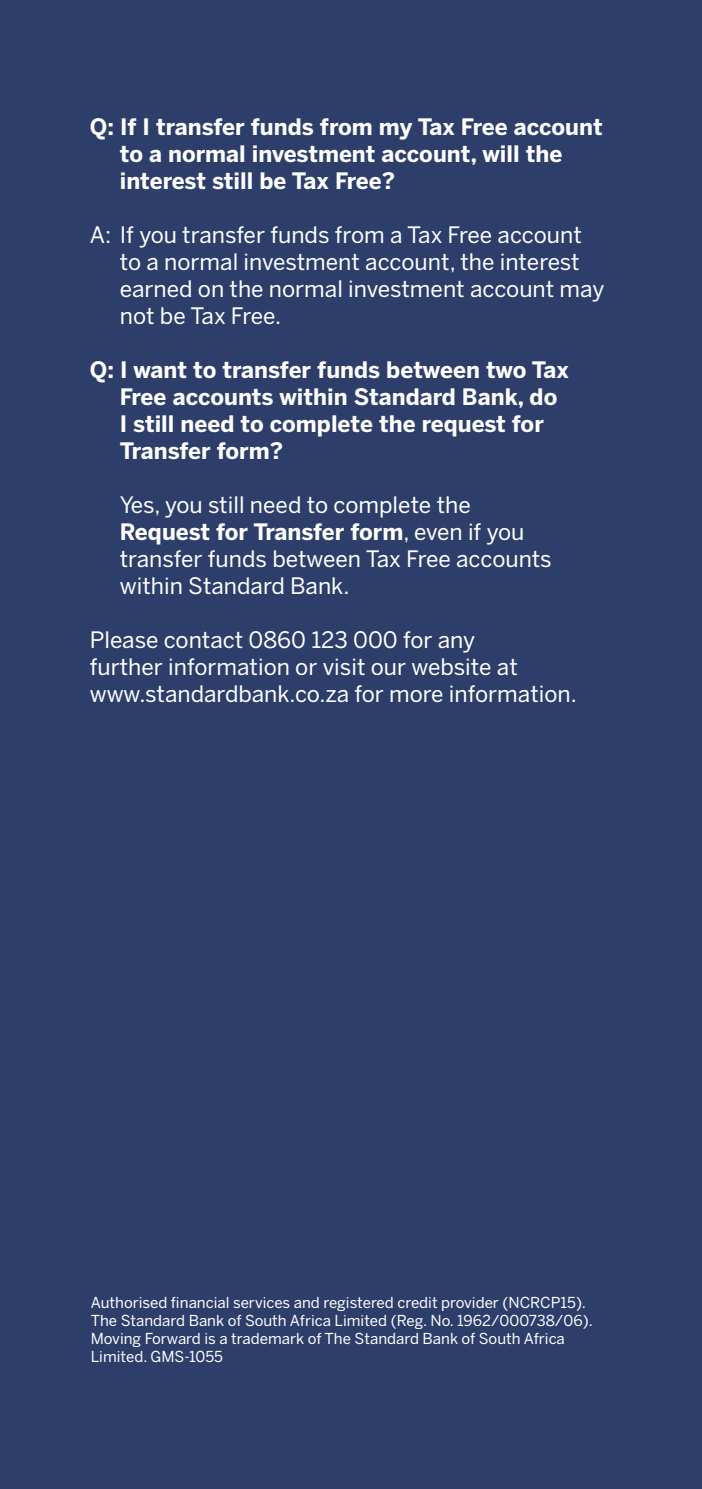
<style>
.page{position:relative;width:702px;height:1489px;background:#fff}
.page>*{position:absolute;margin:0;border:0;box-sizing:border-box;transform-origin:0 0}
.t1{font:22.5px/27px "Benton Sans";color:#fff}
.t2{font:700 22.5px/27px "Benton Sans";color:#fff}
.t3{font:15px/18px "Benton Sans";color:#fff}
.s1{font-weight:700}
</style>
<div class="page">
<div style="left:0;top:0;width:701px;height:1488px;background:#2d3e6b"></div>
<p class="t2" style="left:120px;top:113px;width:484px;text-indent:-30px">Q: If I transfer funds from my Tax Free account to a normal investment account, will the interest still be Tax Free?</p>
<p class="t1" style="left:120px;top:221px;width:486px;text-indent:-30px">A: If you transfer funds from a Tax Free account to a normal investment account, the interest earned on the normal investment account may not be Tax Free.</p>
<p class="t2" style="left:120px;top:356px;width:450px;text-indent:-30px">Q: I want to transfer funds between two Tax Free accounts within Standard Bank, do I still need to complete the request for Transfer form?</p>
<p class="t1" style="left:120px;top:491px;width:433px">Yes, you still need to complete the <span class="s1">Request for Transfer form</span>, even if you transfer funds between Tax Free accounts within Standard Bank.</p>
<p class="t1" style="left:90px;top:626px;width:488px">Please contact 0860 123 000 for any<br>further information or visit our website at www.standardbank.co.za for more information.</p>
<p class="t3" style="left:91px;top:1293px;width:503px">Authorised financial services and registered credit provider (NCRCP15).<br>The Standard Bank of South Africa Limited (Reg. No. 1962/000738/06).<br>Moving Forward is a trademark of The Standard Bank of South Africa Limited. GMS-1055</p>
</div>
